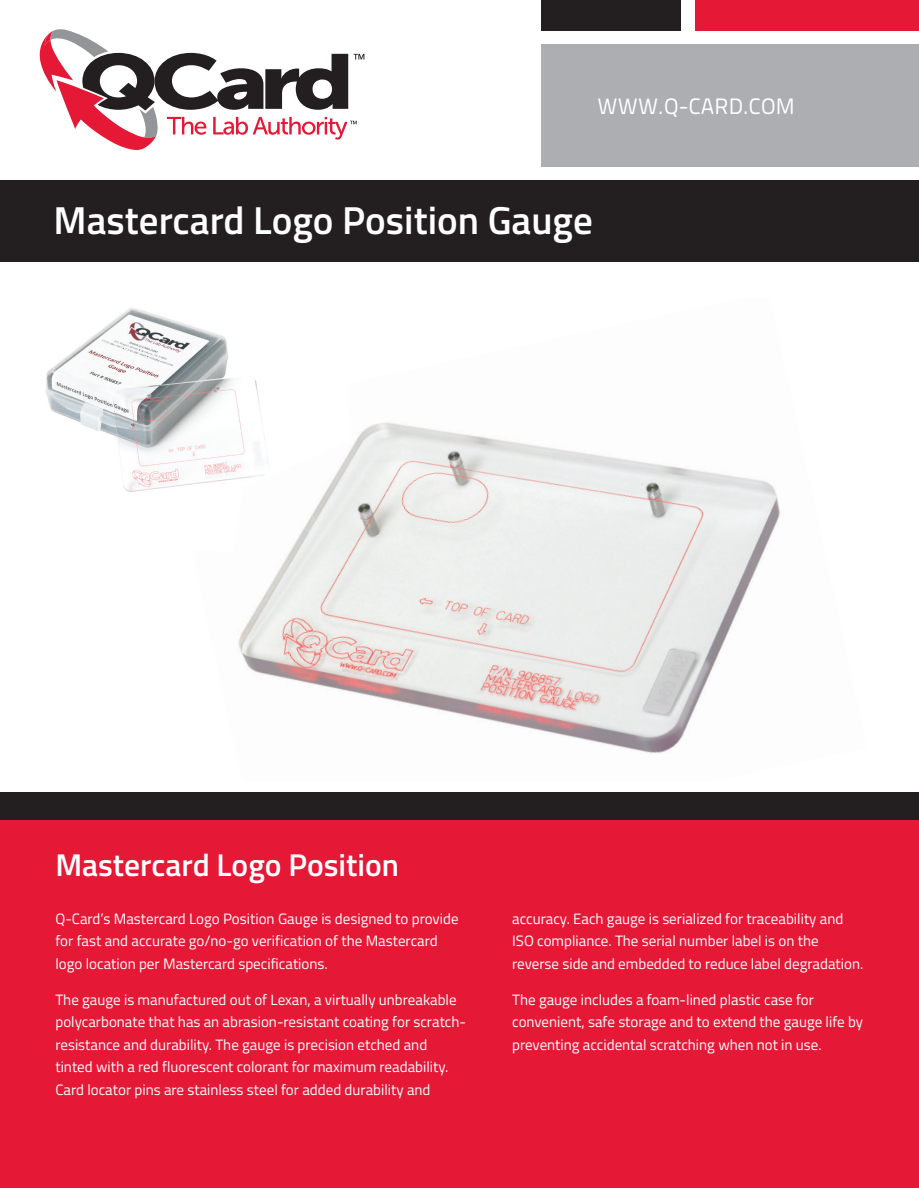
<style>
.page{position:relative;width:919px;height:1188px;background:#fff}
.page>*{position:absolute;margin:0;border:0;box-sizing:border-box;transform-origin:0 0}
.t1{font:600 39px "Titillium Web";color:#fff}
.t2{font:600 31.5px "Titillium Web";color:#fff}
.t3{font:22.2px "Titillium Text 22 L";letter-spacing:.01em;color:#fff}
.t4{font:15px/22.5px "Titillium Web";color:#fff}
</style>
<div class="page">
<div style="left:0;top:819px;width:918px;height:369px;background:#e51836"></div>
<div style="left:0;top:792px;width:918px;height:27px;background:#231f20"></div>
<img style="left:238px;top:422px;width:542px;height:331px">
<svg style="left:238px;top:422px;width:113px;height:131px"></svg>
<img style="left:46px;top:308px;width:249px;height:205px">
<div style="left:541px;top:44px;width:377px;height:123px;background:#adaeb2"></div>
<div style="left:0;top:180px;width:918px;height:82px;background:#231f20"></div>
<div style="left:541px;top:0;width:139px;height:31px;background:#231f20"></div>
<div style="left:695px;top:0;width:223px;height:31px;background:#e51836"></div>
<svg style="left:39px;top:29px;width:325px;height:121px"></svg>
<h3 class="t3" style="left:597px;top:90px;width:199px">WWW.Q-CARD.COM</h3>
<h1 class="t1" style="left:54px;top:191px;width:540px">Mastercard Logo Position Gauge</h1>
<h2 class="t2" style="left:55px;top:841px;width:345px">Mastercard Logo Position</h2>
<p class="t4" style="left:55px;top:907px;width:404px">Q-Card’s Mastercard Logo Position Gauge is designed to provide for fast and accurate go/no-go verification of the Mastercard logo location per Mastercard specifications.</p>
<p class="t4" style="left:55px;top:988px;width:412px">The gauge is manufactured out of Lexan, a virtually unbreakable polycarbonate that has an abrasion-resistant coating for scratch&shy;resistance and durability. The gauge is precision etched and tinted with a red fluorescent colorant for maximum readability.<br>Card locator pins are stainless steel for added durability and</p>
<p class="t4" style="left:512px;top:907px;width:352px">accuracy. Each gauge is serialized for traceability and<br>ISO compliance. The serial number label is on the reverse side and embedded to reduce label degradation.</p>
<p class="t4" style="left:512px;top:988px;width:352px">The gauge includes a foam-lined plastic case for convenient, safe storage and to extend the gauge life by preventing accidental scratching when not in use.</p>
</div>
